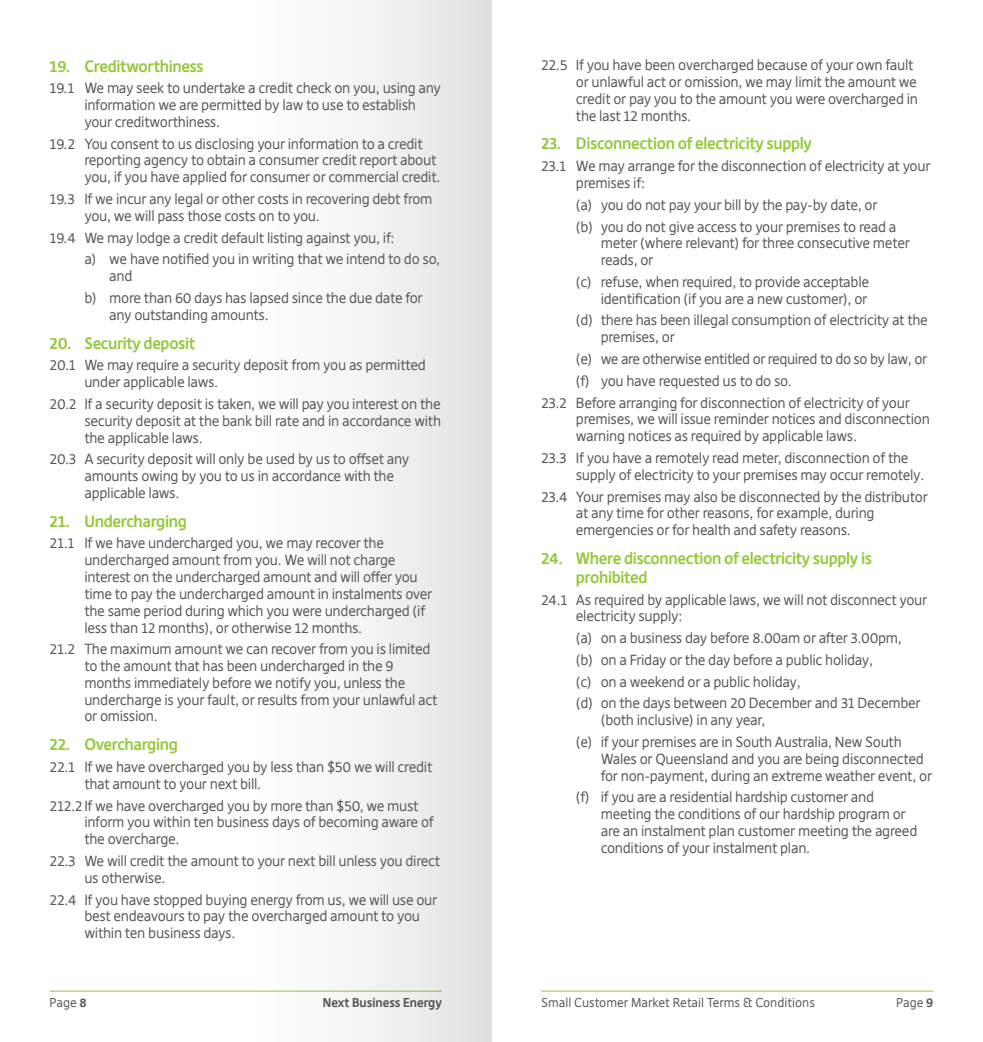
<style>
.page{position:relative;width:983px;height:1042px;background:#fff}
.page>*{position:absolute;margin:0;border:0;box-sizing:border-box;transform-origin:0 0}
.Bullet_1{font:700 15.75px/18.9px "Deja Web";letter-spacing:-.02em;color:#96c93f}
.Bullet_1_1{font:14px/16.8px "Deja Web";letter-spacing:-.02em;color:#57585a}
.Bullet__a{font:14px/16.8px "Deja Web";letter-spacing:-.02em;color:#57585a}
.t1{font:12.25px "Deja Web";color:#57585a}
.t2{font:700 12.25px "Deja Web";color:#57585a}
.s1{font-weight:700}
</style>
<div class="page">
<hr style="left:50px;top:991px;width:391px;height:1px;background:#96c93f">
<hr style="left:541px;top:991px;width:392px;height:1px;background:#96c93f">
<div style="left:218px;top:0;width:273px;height:1042px;background:linear-gradient(to right,#fff,#e3e4e4)"></div>
<p class="Bullet_1" style="left:50px;top:57px;width:155px">19. Creditworthiness</p>
<p class="Bullet_1_1" style="left:84px;top:80px;width:358px;text-indent:-35px">19.1 We may seek to undertake a credit check on you, using any information we are permitted by law to use to establish your creditworthiness.</p>
<p class="Bullet_1_1" style="left:84px;top:135px;width:357px;text-indent:-35px">19.2 You consent to us disclosing your information to a credit reporting agency to obtain a consumer credit report about you, if you have applied for consumer or commercial credit.</p>
<p class="Bullet_1_1" style="left:84px;top:191px;width:349px;text-indent:-35px">19.3 If we incur any legal or other costs in recovering debt from you, we will pass those costs on to you.</p>
<p class="Bullet_1_1" style="left:50px;top:229px;width:346px">19.4 We may lodge a credit default listing against you, if:</p>
<p class="Bullet__a" style="left:109px;top:251px;width:332px;text-indent:-25px">a) we have notified you in writing that we intend to do so, and</p>
<p class="Bullet__a" style="left:109px;top:290px;width:315px;text-indent:-25px">b) more than 60 days has lapsed since the due date for any outstanding amounts.</p>
<p class="Bullet_1" style="left:50px;top:334px;width:147px">20. Security deposit</p>
<p class="Bullet_1_1" style="left:84px;top:357px;width:343px;text-indent:-35px">20.1 We may require a security deposit from you as permitted under applicable laws.</p>
<p class="Bullet_1_1" style="left:84px;top:396px;width:358px;text-align:justify;text-indent:-35px">20.2 If a security deposit is taken, we will pay you interest on the security deposit at the bank bill rate and in accordance with the applicable laws.</p>
<p class="Bullet_1_1" style="left:84px;top:451px;width:326px;text-indent:-35px">20.3 A security deposit will only be used by us to offset any amounts owing by you to us in accordance with the applicable laws.</p>
<p class="Bullet_1" style="left:50px;top:512px;width:139px">21. Undercharging</p>
<p class="Bullet_1_1" style="left:84px;top:535px;width:349px;text-indent:-35px">21.1 If we have undercharged you, we may recover the undercharged amount from you. We will not charge interest on the undercharged amount and will offer you time to pay the undercharged amount in instalments over the same period during which you were undercharged (if less than 12 months), or otherwise 12 months.</p>
<p class="Bullet_1_1" style="left:84px;top:641px;width:354px;text-indent:-35px">21.2 The maximum amount we can recover from you is limited to the amount that has been undercharged in the 9 months immediately before we notify you, unless the undercharge is your fault, or results from your unlawful act or omission.</p>
<p class="Bullet_1" style="left:50px;top:735px;width:130px">22. Overcharging</p>
<p class="Bullet_1_1" style="left:84px;top:759px;width:349px;text-indent:-35px">22.1 If we have overcharged you by less than $50 we will credit that amount to your next bill.</p>
<p class="Bullet_1_1" style="left:84px;top:797px;width:351px;text-indent:-35px">212.2If we have overcharged you by more than $50, we must inform you within ten business days of becoming aware of the overcharge.</p>
<p class="Bullet_1_1" style="left:84px;top:853px;width:357px;text-indent:-35px">22.3 We will credit the amount to your next bill unless you direct us otherwise.</p>
<p class="Bullet_1_1" style="left:84px;top:891px;width:354px;text-indent:-35px">22.4 If you have stopped buying energy from us, we will use our best endeavours to pay the overcharged amount to you within ten business days.</p>
<p class="Bullet_1_1" style="left:575px;top:57px;width:343px;text-indent:-35px">22.5 If you have been overcharged because of your own fault or unlawful act or omission, we may limit the amount we credit or pay you to the amount you were overcharged in the last 12 months.</p>
<p class="Bullet_1" style="left:541px;top:134px;width:272px">23. Disconnection of electricity supply</p>
<p class="Bullet_1_1" style="left:575px;top:158px;width:356px;text-indent:-35px">23.1 We may arrange for the disconnection of electricity at your premises if:</p>
<p class="Bullet__a" style="left:575px;top:196px;width:303px">(a) you do not pay your bill by the pay-by date, or</p>
<p class="Bullet__a" style="left:600px;top:218px;width:310px;text-indent:-25px">(b) you do not give access to your premises to read a meter (where relevant) for three consecutive meter reads, or</p>
<p class="Bullet__a" style="left:575px;top:274px;width:295px;text-align:right">(c) refuse, when required, to provide acceptable identification (if you are a new customer), or</p>
<p class="Bullet__a" style="left:600px;top:312px;width:328px;text-indent:-25px">(d) there has been illegal consumption of electricity at the premises, or</p>
<p class="Bullet__a" style="left:575px;top:351px;width:352px">(e) we are otherwise entitled or required to do so by law, or</p>
<p class="Bullet__a" style="left:575px;top:372px;width:217px">(f) you have requested us to do so.</p>
<p class="Bullet_1_1" style="left:575px;top:394px;width:355px;text-indent:-35px">23.2 Before arranging for disconnection of electricity of your premises, we will issue reminder notices and disconnection warning notices as required by applicable laws.</p>
<p class="Bullet_1_1" style="left:575px;top:450px;width:350px;text-indent:-35px">23.3 If you have a remotely read meter, disconnection of the supply of electricity to your premises may occur remotely.</p>
<p class="Bullet_1_1" style="left:575px;top:488px;width:353px;text-indent:-35px">23.4 Your premises may also be disconnected by the distributor at any time for other reasons, for example, during emergencies or for health and safety reasons.</p>
<p class="Bullet_1" style="left:575px;top:549px;width:297px;text-indent:-35px">24. Where disconnection of electricity supply is prohibited</p>
<p class="Bullet_1_1" style="left:575px;top:591px;width:353px;text-indent:-35px">24.1 As required by applicable laws, we will not disconnect your electricity supply:</p>
<p class="Bullet__a" style="left:575px;top:630px;width:327px">(a) on a business day before 8.00am or after 3.00pm,</p>
<p class="Bullet__a" style="left:575px;top:652px;width:299px">(b) on a Friday or the day before a public holiday,</p>
<p class="Bullet__a" style="left:575px;top:673px;width:226px">(c) on a weekend or a public holiday,</p>
<p class="Bullet__a" style="left:600px;top:695px;width:321px;text-indent:-25px">(d) on the days between 20 December and 31 December (both inclusive) in any year,</p>
<p class="Bullet__a" style="left:600px;top:734px;width:333px;text-indent:-25px">(e) if your premises are in South Australia, New South<br>Wales or Queensland and you are being disconnected for non-payment, during an extreme weather event, or</p>
<p class="Bullet__a" style="left:600px;top:789px;width:318px;text-indent:-25px">(f) if you are a residential hardship customer and meeting the conditions of our hardship program or are an instalment plan customer meeting the agreed conditions of your instalment plan.</p>
<p class="t1" style="left:50px;top:995px;width:39px">Page <span class="s1">8</span></p>
<p class="t2" style="left:323px;top:995px;width:120px">Next Business Energy</p>
<p class="t1" style="left:541px;top:995px;width:275px">Small Customer Market Retail Terms &amp; Conditions</p>
<p class="t1" style="left:896px;top:995px;width:39px">Page <span class="s1">9</span></p>
</div>
